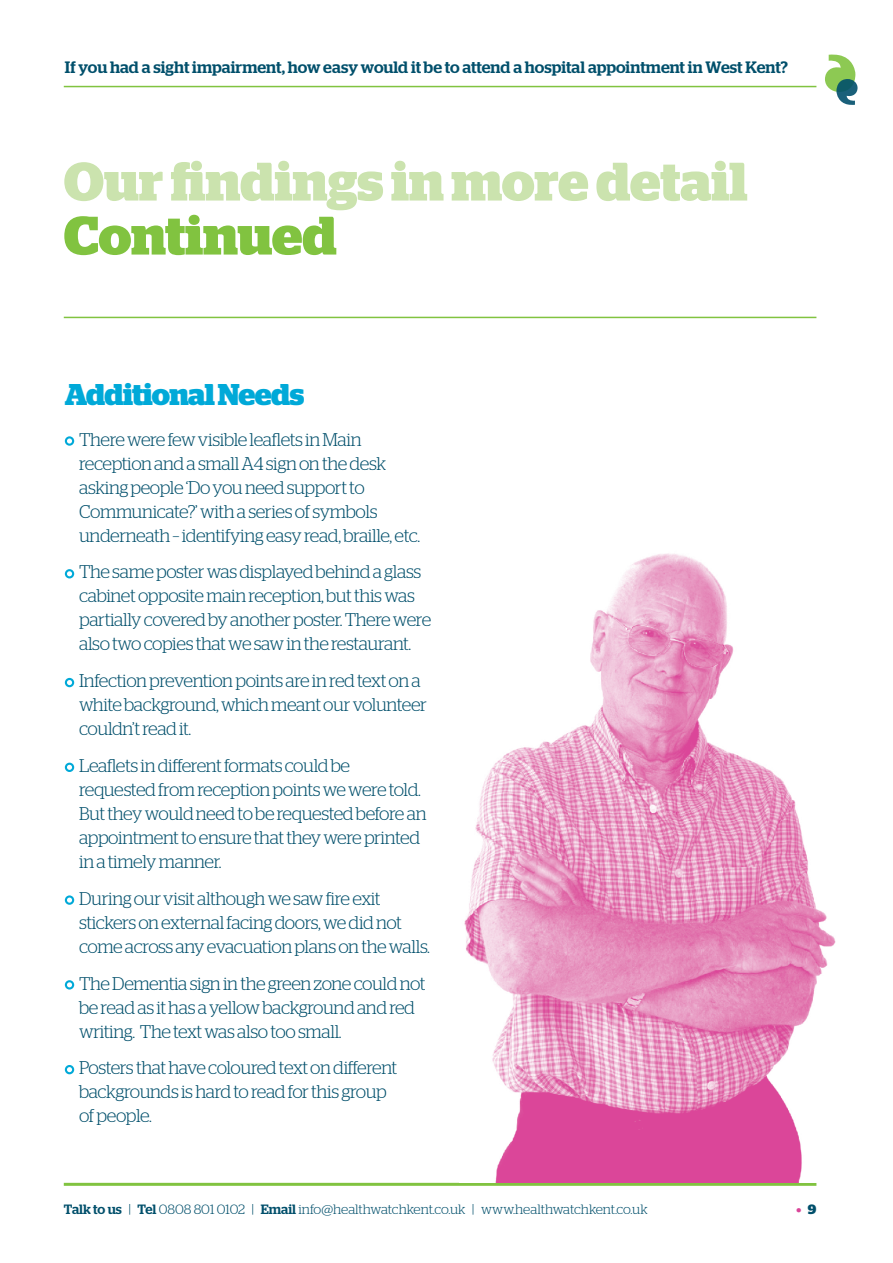
<style>
.page{position:relative;width:893px;height:1263px;background:#fff}
.page>*{position:absolute;margin:0;border:0;box-sizing:border-box;transform-origin:0 0}
.t1{font:700 54px "Stag";color:#cbe3ae}
.t2{font:700 54px "Stag";letter-spacing:-.005em;color:#81c340}
.t3{font:700 30px "Stag";letter-spacing:-.02em;color:#00a9d8}
.t4{font:300 18.3px/24px "Stag";letter-spacing:-.025em;color:#004f6b}
.t5{font:500 16.5px "Stag";color:#004f6b}
.t6{font:300 13.5px "Stag";color:#004f6b}
.t7{font:700 13.5px "Stag";color:#da4599}
.s1{font-weight:500}
.s2{color:#004f6b}
</style>
<div class="page">
<hr style="left:64px;top:86px;width:752px;height:1px;background:#81c340">
<hr style="left:64px;top:1183px;width:752px;height:3px;background:#81c340">
<svg style="left:825px;top:54px;width:32px;height:51px"></svg>
<hr style="left:64px;top:317px;width:752px;height:1px;background:#81c340">
<svg style="left:65px;top:436px;width:9px;height:10px"></svg>
<svg style="left:67px;top:438px;width:5px;height:6px"></svg>
<svg style="left:65px;top:569px;width:9px;height:9px"></svg>
<svg style="left:67px;top:571px;width:5px;height:5px"></svg>
<svg style="left:65px;top:678px;width:9px;height:9px"></svg>
<svg style="left:67px;top:680px;width:5px;height:5px"></svg>
<svg style="left:65px;top:763px;width:9px;height:9px"></svg>
<svg style="left:67px;top:765px;width:5px;height:5px"></svg>
<svg style="left:65px;top:895px;width:9px;height:10px"></svg>
<svg style="left:67px;top:897px;width:5px;height:6px"></svg>
<svg style="left:65px;top:980px;width:9px;height:9px"></svg>
<svg style="left:67px;top:982px;width:5px;height:5px"></svg>
<svg style="left:65px;top:1065px;width:9px;height:9px"></svg>
<svg style="left:67px;top:1067px;width:5px;height:5px"></svg>
<img style="left:464px;top:553px;width:372px;height:630px">
<p class="t5" style="left:65px;top:57px;width:725px">If you had a sight impairment, how easy would it be to attend a hospital appointment in West Kent?</p>
<h1 class="t1" style="left:64px;top:150px;width:685px">Our findings in more detail</h1>
<h1 class="t2" style="left:64px;top:204px;width:275px">Continued</h1>
<h2 class="t3" style="left:65px;top:377px;width:241px">Additional Needs</h2>
<p class="t4" style="left:79px;top:427px;width:343px">There were few visible leaflets in Main reception and a small A4 sign on the desk asking people ‘Do you need support to Communicate?’ with a series of symbols underneath – identifying easy read, braille, etc.</p>
<p class="t4" style="left:79px;top:560px;width:354px">The same poster was displayed behind a glass cabinet opposite main reception, but this was partially covered by another poster. There were also two copies that we saw in the restaurant.</p>
<p class="t4" style="left:79px;top:669px;width:349px">Infection prevention points are in red text on a white background, which meant our volunteer couldn’t read it.</p>
<p class="t4" style="left:79px;top:753px;width:349px">Leaflets in different formats could be requested from reception points we were told.<br>But they would need to be requested before an appointment to ensure that they were printed in a timely manner.</p>
<p class="t4" style="left:79px;top:886px;width:352px">During our visit although we saw fire exit stickers on external facing doors, we did not come across any evacuation plans on the walls.</p>
<p class="t4" style="left:79px;top:971px;width:348px">The Dementia sign in the green zone could not be read as it has a yellow background and red writing. The text was also too small.</p>
<p class="t4" style="left:79px;top:1056px;width:320px">Posters that have coloured text on different backgrounds is hard to read for this group of people.</p>
<p class="t6" style="left:64px;top:1202px;width:585px"><span class="s1">Talk to us</span> | <span class="s1">Tel</span> 0808 801 0102 | <span class="s1">Email</span> info@healthwatchkent.co.uk | www.healthwatchkent.co.uk</p>
<p class="t7" style="left:796px;top:1201px;width:22px">• <span class="s2">9</span></p>
</div>
